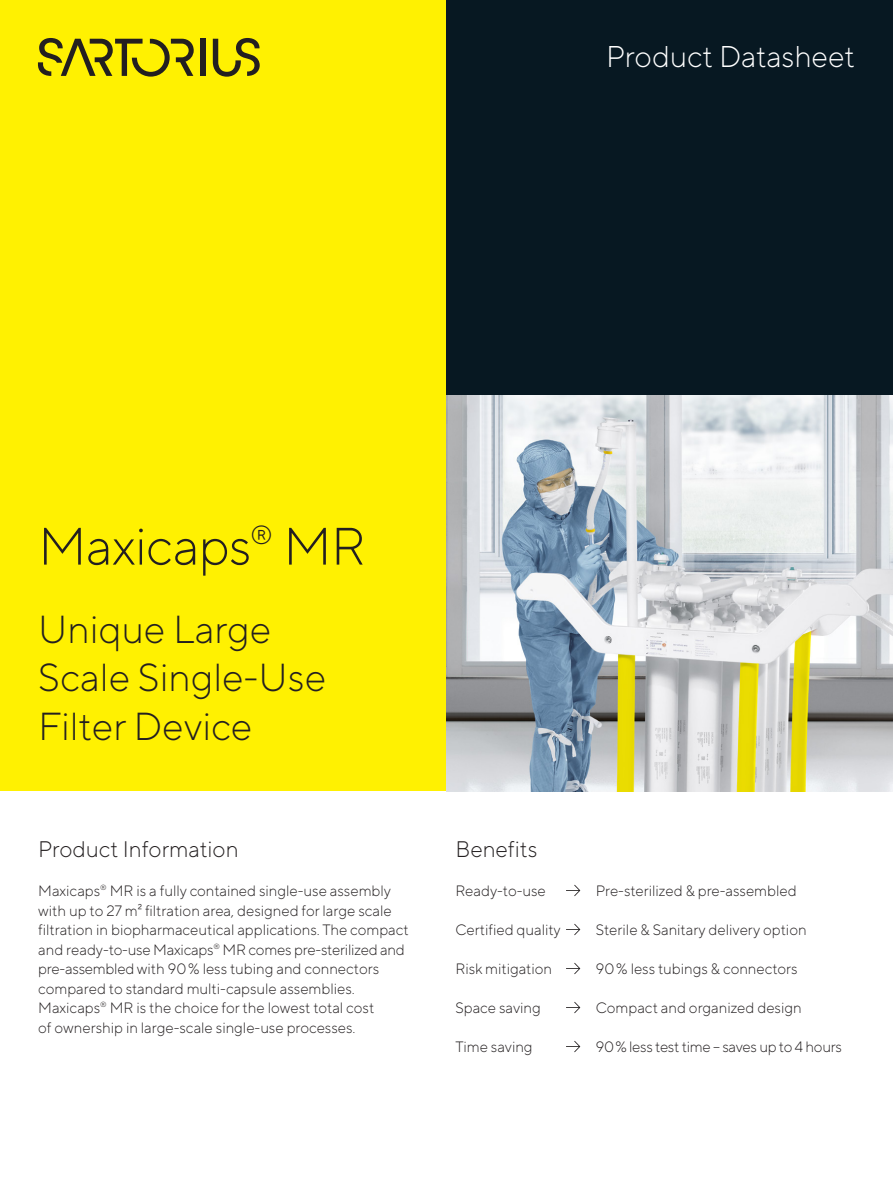
<style>
.page{position:relative;width:893px;height:1191px;background:#fff}
.page>*{position:absolute;margin:0;border:0;box-sizing:border-box;transform-origin:0 0}
.t1{font:300 52.5px "TT Norms Pro";letter-spacing:-.015em;color:#231f20}
.t2{font:300 39px/48.8px "TT Norms Pro";color:#231f20}
.t3{font:300 30px "TT Norms Pro";color:#fff}
.t4{font:300 22.5px "TT Norms Pro";color:#231f20}
.t5{font:300 15px/19.5px "TT Norms Pro";color:#231f20}
.t6{font:300 15px "TT Norms Pro";letter-spacing:-.02em;color:#231f20}
</style>
<div class="page">
<div style="left:0;top:0;width:446px;height:791px;background:#fff101"></div>
<div style="left:446px;top:0;width:447px;height:395px;background:#071822"></div>
<img style="left:446px;top:395px;width:447px;height:396px">
<div style="left:200px;top:39px;width:5px;height:37px;background:#231f20"></div>
<svg style="left:213px;top:38px;width:47px;height:39px"></svg>
<svg style="left:38px;top:38px;width:156px;height:39px"></svg>
<svg style="left:566px;top:884px;width:14px;height:12px"></svg>
<svg style="left:566px;top:923px;width:14px;height:12px"></svg>
<svg style="left:566px;top:962px;width:14px;height:12px"></svg>
<svg style="left:566px;top:1001px;width:14px;height:12px"></svg>
<svg style="left:566px;top:1041px;width:14px;height:11px"></svg>
<h3 class="t3" style="left:606px;top:35px;width:250px">Product Datasheet</h3>
<h1 class="t1" style="left:38px;top:508px;width:329px">Maxicaps<sup>®</sup> MR</h1>
<h2 class="t2" style="left:38px;top:601px;width:289px">Unique Large<br>Scale Single-Use<br>Filter Device</h2>
<h3 class="t4" style="left:38px;top:833px;width:202px">Product Information</h3>
<p class="t5" style="left:38px;top:880px;width:372px">Maxicaps<sup>®</sup> MR is a fully contained single-use assembly with up to 27 m² filtration area, designed for large scale filtration in biopharmaceutical applications. The compact and ready-to-use Maxicaps<sup>®</sup> MR comes pre-sterilized and pre-assembled with 90% less tubing and connectors compared to standard multi-capsule assemblies.<br>Maxicaps<sup>®</sup> MR is the choice for the lowest total cost<br>of ownership in large-scale single-use processes.</p>
<h3 class="t4" style="left:455px;top:833px;width:83px">Benefits</h3>
<p class="t5" style="left:455px;top:880px;width:92px">Ready-to-use</p>
<p class="t5" style="left:596px;top:880px;width:202px">Pre-sterilized &amp; pre-assembled</p>
<p class="t5" style="left:455px;top:919px;width:107px">Certified quality</p>
<p class="t5" style="left:596px;top:919px;width:212px">Sterile &amp; Sanitary delivery option</p>
<p class="t5" style="left:455px;top:958px;width:98px">Risk mitigation</p>
<p class="t5" style="left:596px;top:958px;width:203px">90% less tubings &amp; connectors</p>
<p class="t5" style="left:455px;top:997px;width:87px">Space saving</p>
<p class="t5" style="left:596px;top:997px;width:207px">Compact and organized design</p>
<p class="t5" style="left:455px;top:1036px;width:79px">Time saving</p>
<p class="t6" style="left:596px;top:1036px;width:247px">90% less test time – saves up to 4 hours</p>
</div>
